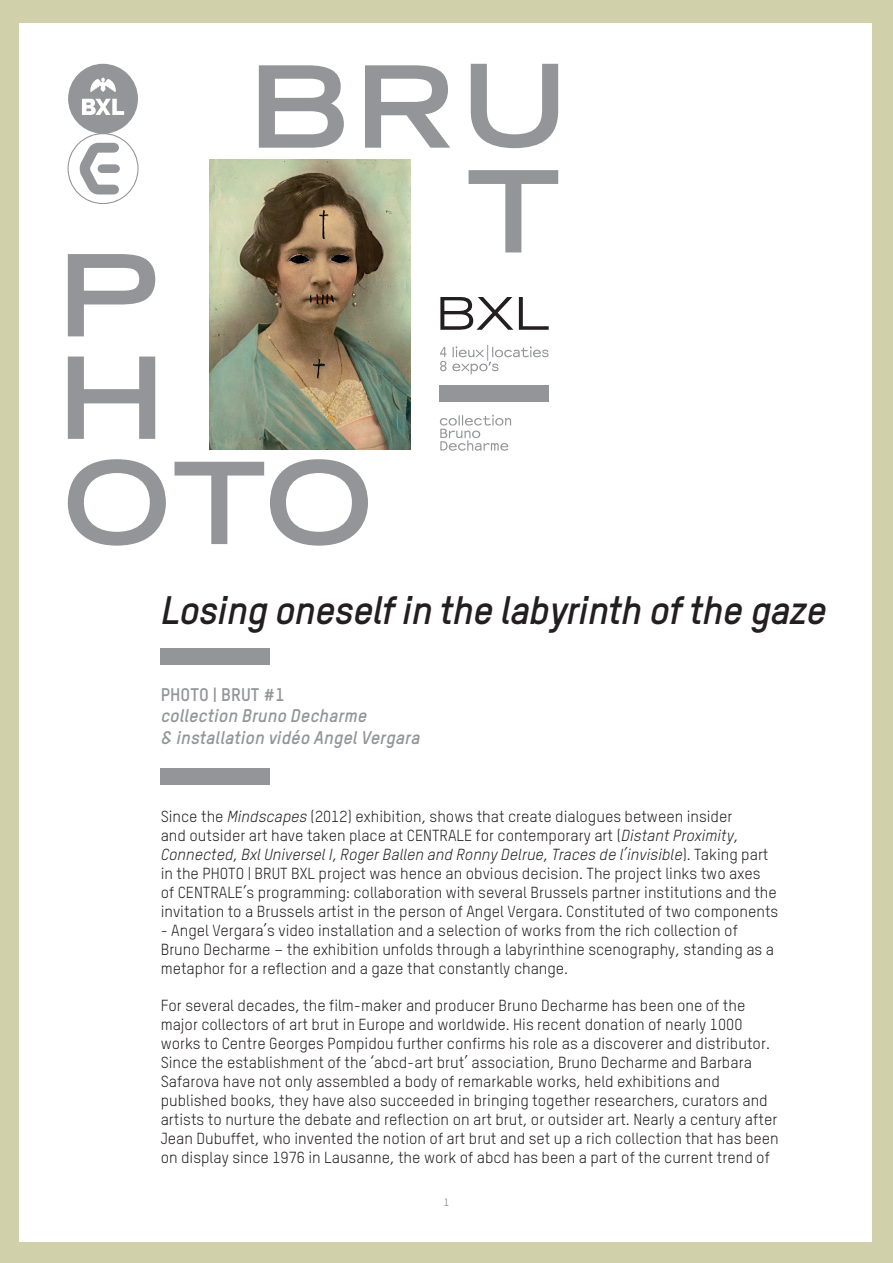
<style>
.page{position:relative;width:893px;height:1263px;background:#d0d0aa}
.page>*{position:absolute;margin:0;border:0;box-sizing:border-box;transform-origin:0 0}
.t1{font:italic 700 39px "TSTAR";letter-spacing:-.02em;color:#231f20}
.t2{font:italic 700 18px/21.6px "TSTAR";color:#939598}
.t3{font:700 18px "TSTAR";color:#939598}
.t4{font:15.75px/18.9px "TSTAR";color:#231f20}
.t5{font:500 10.5px "TSTAR";color:#939598}
.s1{font-style:italic}
</style>
<div class="page">
<div style="left:19px;top:23px;width:853px;height:1219px;background:#fff"></div>
<img style="left:209px;top:159px;width:202px;height:290px">
<svg style="left:259px;top:65px;width:85px;height:83px"></svg>
<svg style="left:471px;top:64px;width:87px;height:84px"></svg>
<svg style="left:365px;top:65px;width:85px;height:83px"></svg>
<svg style="left:68px;top:459px;width:98px;height:87px"></svg>
<svg style="left:270px;top:459px;width:98px;height:87px"></svg>
<svg style="left:68px;top:254px;width:87px;height:82px"></svg>
<svg style="left:68px;top:356px;width:87px;height:83px"></svg>
<svg style="left:469px;top:170px;width:89px;height:82px"></svg>
<svg style="left:174px;top:462px;width:90px;height:82px"></svg>
<div style="left:161px;top:648px;width:109px;height:17px;background:#939598"></div>
<div style="left:161px;top:768px;width:109px;height:17px;background:#939598"></div>
<svg style="left:440px;top:297px;width:109px;height:33px"></svg>
<svg style="left:68px;top:64px;width:71px;height:140px"></svg>
<div style="left:439px;top:385px;width:110px;height:17px;background:#939598"></div>
<svg style="left:440px;top:415px;width:71px;height:36px"></svg>
<svg style="left:440px;top:345px;width:109px;height:29px"></svg>
<h1 class="t1" style="left:161px;top:585px;width:667px">Losing oneself in the labyrinth of the gaze</h1>
<p class="t3" style="left:161px;top:683px;width:126px">PHOTO | BRUT #1</p>
<p class="t2" style="left:161px;top:705px;width:261px">collection Bruno Decharme<br>&amp; installation vidéo Angel Vergara</p>
<p class="t4" style="left:161px;top:807px;width:619px">Since the <span class="s1">Mindscapes</span> (2012) exhibition, shows that create dialogues between insider<br>and outsider art have taken place at CENTRALE for contemporary art (<span class="s1">Distant Proximity</span>, <span class="s1">Connected</span>, <span class="s1">Bxl Universel I</span>, <span class="s1">Roger Ballen and Ronny Delrue</span>, <span class="s1">Traces de l’invisible</span>). Taking part in the PHOTO | BRUT BXL project was hence an obvious decision. The project links two axes<br>of CENTRALE’s programming: collaboration with several Brussels partner institutions and the invitation to a Brussels artist in the person of Angel Vergara. Constituted of two components</p>
<p class="t4" style="left:161px;top:920px;width:615px">- Angel Vergara’s video installation and a selection of works from the rich collection of<br>Bruno Decharme – the exhibition unfolds through a labyrinthine scenography, standing as a metaphor for a reflection and a gaze that constantly change.</p>
<p class="t4" style="left:161px;top:996px;width:620px">For several decades, the film-maker and producer Bruno Decharme has been one of the major collectors of art brut in Europe and worldwide. His recent donation of nearly 1000 works to Centre Georges Pompidou further confirms his role as a discoverer and distributor.<br>Since the establishment of the ‘abcd-art brut’ association, Bruno Decharme and Barbara Safarova have not only assembled a body of remarkable works, held exhibitions and published books, they have also succeeded in bringing together researchers, curators and artists to nurture the debate and reflection on art brut, or outsider art. Nearly a century after Jean Dubuffet, who invented the notion of art brut and set up a rich collection that has been on display since 1976 in Lausanne, the work of abcd has been a part of the current trend of</p>
<p class="t5" style="left:444px;top:1196px;width:7px">1</p>
</div>
